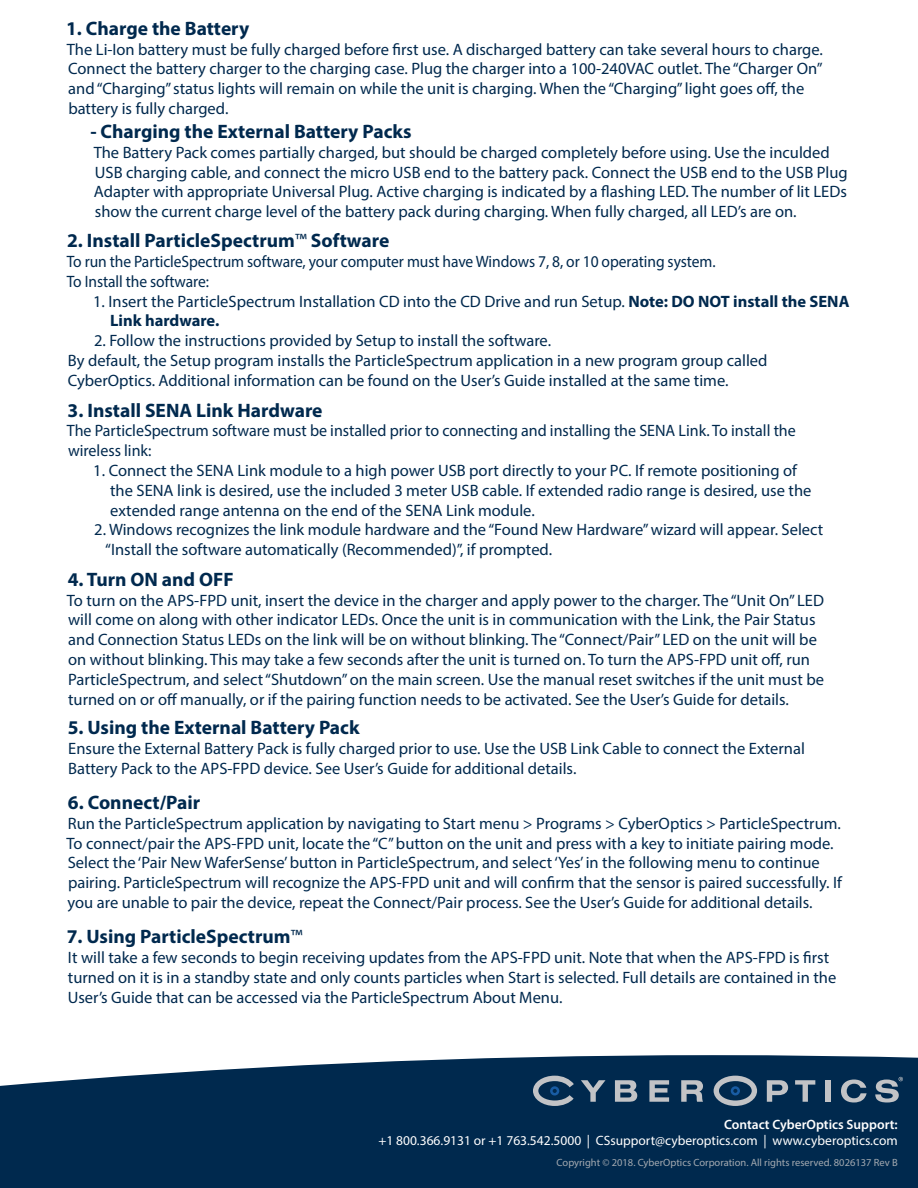
<style>
.page{position:relative;width:918px;height:1188px;background:#fff}
.page>*{position:absolute;margin:0;border:0;box-sizing:border-box;transform-origin:0 0}
.t1{font:700 19.5px "Myriad Pro";color:#00294e}
.Indent{font:16.5px/19.8px "Myriad Pro";color:#00294e}
.Indent-2{font:16.5px "Myriad Pro";color:#00294e;scale:.94 1}
.t2{font:13.5px "Myriad Pro";color:#fff}
.t3{font:600 13.5px "Myriad Pro";color:#fff}
.t4{font:10.5px "Myriad Pro";color:#a3a9b0}
.s1{font-weight:400}
.s2{font-weight:700}
</style>
<div class="page">
<svg style="left:0;top:1055px;width:918px;height:133px;background:#103759"></svg>
<svg style="left:581px;top:1080px;width:25px;height:22px"></svg>
<svg style="left:615px;top:1080px;width:22px;height:22px"></svg>
<svg style="left:649px;top:1080px;width:20px;height:22px"></svg>
<svg style="left:681px;top:1080px;width:22px;height:22px"></svg>
<svg style="left:767px;top:1080px;width:21px;height:22px"></svg>
<svg style="left:795px;top:1080px;width:20px;height:22px"></svg>
<div style="left:825px;top:1080px;width:6px;height:22px;background:#c2c3c6"></div>
<svg style="left:841px;top:1080px;width:26px;height:22px"></svg>
<svg style="left:714px;top:1076px;width:43px;height:30px"></svg>
<svg style="left:875px;top:1077px;width:28px;height:26px"></svg>
<svg style="left:533px;top:1076px;width:41px;height:30px"></svg>
<p class="t1" style="left:66px;top:16px;width:185px">1. Charge the Battery</p>
<p class="Indent" style="left:67px;top:39px;width:758px">The Li-Ion battery must be fully charged before first use. A discharged battery can take several hours to charge.<br>Connect the battery charger to the charging case. Plug the charger into a 100-240VAC outlet. The “Charger On” and “Charging” status lights will remain on while the unit is charging. When the “Charging” light goes off, the battery is fully charged.</p>
<p class="t1" style="left:90px;top:119px;width:323px">- Charging the External Battery Packs</p>
<p class="Indent" style="left:94px;top:142px;width:756px">The Battery Pack comes partially charged, but should be charged completely before using. Use the inculded USB charging cable, and connect the micro USB end to the battery pack. Connect the USB end to the USB Plug Adapter with appropriate Universal Plug. Active charging is indicated by a flashing LED. The number of lit LEDs show the current charge level of the battery pack during charging. When fully charged, all LED’s are on.</p>
<p class="t1" style="left:67px;top:228px;width:324px">2. Install ParticleSpectrum<span class="s1">™</span> Software</p>
<p class="Indent-2" style="left:67px;top:251px;width:692px">To run the ParticleSpectrum software, your computer must have Windows 7, 8, or 10 operating system.</p>
<p class="Indent-2" style="left:67px;top:271px;width:153px">To Install the software:</p>
<p class="Indent" style="left:110px;top:291px;width:741px;text-indent:-17px">1. Insert the ParticleSpectrum Installation CD into the CD Drive and run Setup. <span class="s2">Note: DO NOT install the SENA<br>Link hardware.</span></p>
<p class="Indent" style="left:94px;top:330px;width:459px">2. Follow the instructions provided by Setup to install the software.</p>
<p class="Indent" style="left:68px;top:350px;width:701px">By default, the Setup program installs the ParticleSpectrum application in a new program group called<br>CyberOptics. Additional information can be found on the User’s Guide installed at the same time.</p>
<p class="t1" style="left:68px;top:397px;width:256px">3. Install SENA Link Hardware</p>
<p class="Indent" style="left:67px;top:421px;width:730px">The ParticleSpectrum software must be installed prior to connecting and installing the SENA Link. To install the wireless link:</p>
<p class="Indent" style="left:110px;top:460px;width:703px;text-indent:-17px">1. Connect the SENA Link module to a high power USB port directly to your PC. If remote positioning of the SENA link is desired, use the included 3 meter USB cable. If extended radio range is desired, use the extended range antenna on the end of the SENA Link module.</p>
<p class="Indent" style="left:105px;top:520px;width:720px;text-indent:-11px">2. Windows recognizes the link module hardware and the “Found New Hardware” wizard will appear. Select “Install the software automatically (Recommended)”, if prompted.</p>
<p class="t1" style="left:68px;top:567px;width:168px">4. Turn ON and OFF</p>
<p class="Indent" style="left:67px;top:590px;width:759px">To turn on the APS-FPD unit, insert the device in the charger and apply power to the charger. The “Unit On” LED will come on along with other indicator LEDs. Once the unit is in communication with the Link, the Pair Status and Connection Status LEDs on the link will be on without blinking. The “Connect/Pair” LED on the unit will be on without blinking. This may take a few seconds after the unit is turned on. To turn the APS-FPD unit off, run ParticleSpectrum, and select “Shutdown” on the main screen. Use the manual reset switches if the unit must be turned on or off manually, or if the pairing function needs to be activated. See the User’s Guide for details.</p>
<p class="t1" style="left:68px;top:715px;width:293px">5. Using the External Battery Pack</p>
<p class="Indent" style="left:68px;top:738px;width:738px">Ensure the External Battery Pack is fully charged prior to use. Use the USB Link Cable to connect the External<br>Battery Pack to the APS-FPD device. See User’s Guide for additional details.</p>
<p class="t1" style="left:68px;top:790px;width:134px">6. Connect/Pair</p>
<p class="Indent" style="left:67px;top:813px;width:777px">Run the ParticleSpectrum application by navigating to Start menu &gt; Programs &gt; CyberOptics &gt; ParticleSpectrum.<br>To connect/pair the APS-FPD unit, locate the “C” button on the unit and press with a key to initiate pairing mode.<br>Select the ‘Pair New WaferSense’ button in ParticleSpectrum, and select ‘Yes’ in the following menu to continue pairing. ParticleSpectrum will recognize the APS-FPD unit and will confirm that the sensor is paired successfully. If you are unable to pair the device, repeat the Connect/Pair process. See the User’s Guide for additional details.</p>
<p class="t1" style="left:67px;top:924px;width:237px">7. Using ParticleSpectrum<span class="s1">™</span></p>
<p class="Indent" style="left:68px;top:947px;width:770px">It will take a few seconds to begin receiving updates from the APS-FPD unit. Note that when the APS-FPD is first turned on it is in a standby state and only counts particles when Start is selected. Full details are contained in the<br>User’s Guide that can be accessed via the ParticleSpectrum About Menu.</p>
<p class="t3" style="left:724px;top:1116px;width:175px">Contact CyberOptics Support:</p>
<p class="t2" style="left:378px;top:1132px;width:521px">+1 800.366.9131 or +1 763.542.5000 | CSsupport@cyberoptics.com | www.cyberoptics.com</p>
<p class="t4" style="left:557px;top:1156px;width:343px">Copyright © 2018. CyberOptics Corporation. All rights reserved. 8026137 Rev B</p>
</div>
